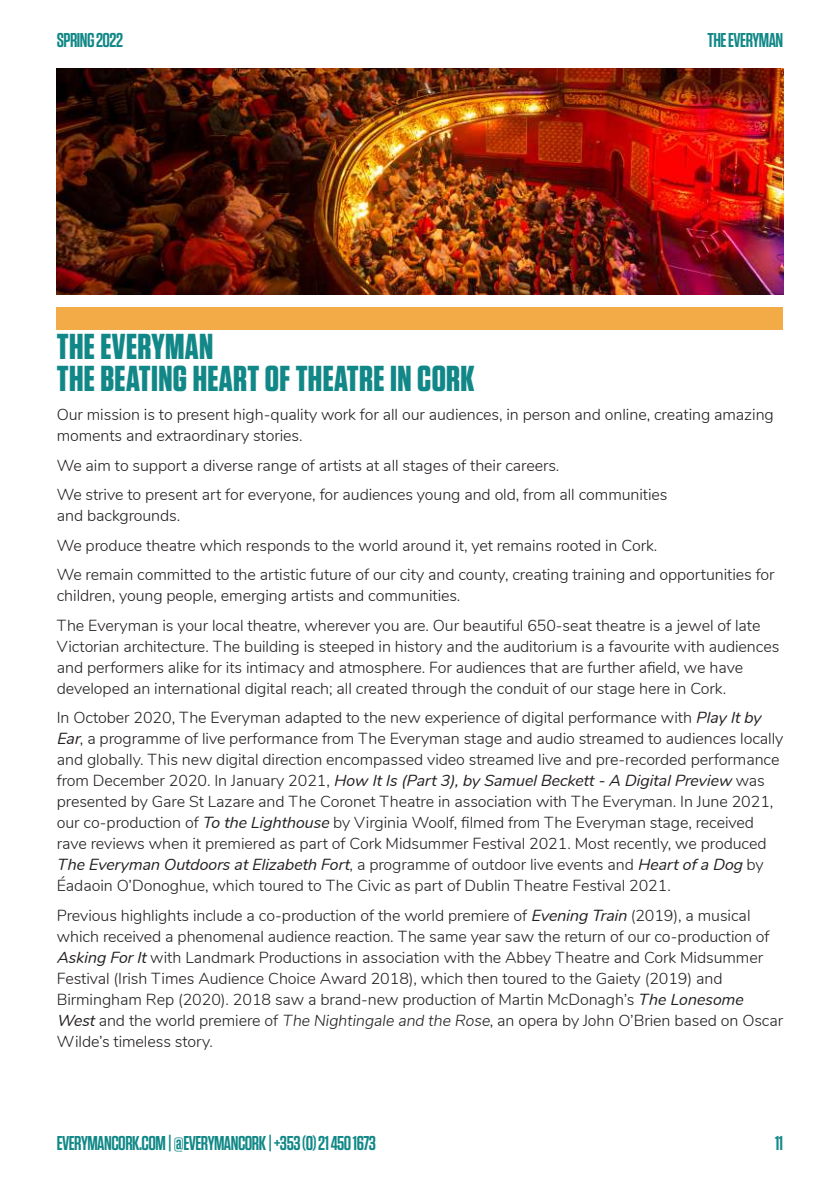
<style>
.page{position:relative;width:840px;height:1191px;background:#fff}
.page>*{position:absolute;margin:0;border:0;box-sizing:border-box;transform-origin:0 0}
.t1{font:700 36px/32px "Tungsten";letter-spacing:.01em;color:#118887}
.t2{font:600 20px "Tungsten";letter-spacing:-.025em;color:#118887}
.t3{font:300 16px/21px "Nunito";letter-spacing:-.005em;color:#231f20}
.s1{font-weight:400;font-style:italic}
</style>
<div class="page">
<img style="left:57px;top:68px;width:725px;height:227px">
<div style="left:57px;top:307px;width:725px;height:23px;background:#f2ab46"></div>
<p class="t2" style="left:57px;top:30px;width:68px">SPRING 2022</p>
<p class="t2" style="left:707px;top:30px;width:77px">THE EVERYMAN</p>
<h1 class="t1" style="left:57px;top:331px;width:419px">THE EVERYMAN<br>THE BEATING HEART OF THEATRE IN CORK</h1>
<p class="t3" style="left:57px;top:403px;width:718px">Our mission is to present high-quality work for all our audiences, in person and online, creating amazing moments and extraordinary stories.</p>
<p class="t3" style="left:57px;top:449px;width:612px;line-height:29.6px">We aim to support a diverse range of artists at all stages of their careers.<br>We strive to present art for everyone, for audiences young and old, from all communities</p>
<p class="t3" style="left:57px;top:500px;width:719px;line-height:29.6px">and backgrounds.<br>We produce theatre which responds to the world around it, yet remains rooted in Cork.<br>We remain committed to the artistic future of our city and county, creating training and opportunities for</p>
<p class="t3" style="left:57px;top:580px;width:704px;line-height:29.6px">children, young people, emerging artists and communities.<br>The Everyman is your local theatre, wherever you are. Our beautiful 650-seat theatre is a jewel of late</p>
<p class="t3" style="left:57px;top:635px;width:723px">Victorian architecture. The building is steeped in history and the auditorium is a favourite with audiences and performers alike for its intimacy and atmosphere. For audiences that are further afield, we have developed an international digital reach; all created through the conduit of our stage here in Cork.</p>
<p class="t3" style="left:57px;top:706px;width:727px">In October 2020, The Everyman adapted to the new experience of digital performance with <span class="s1">Play Itby Ear</span>, a programme of live performance from The Everyman stage and audio streamed to audiences locally and globally. This new digital direction encompassed video streamed live and pre-recorded performance fro m D e c e m b e r 2 0 2 0 . I n J a n u a ry 2 0 2 1 , <span class="s1">How ItIs (Part3),by SamuelBeckett- A DigitalPreview</span> w a s presented by Gare St Lazare and The Coronet Theatre in association with The Everyman. In June 2021, our co-production of <span class="s1">To the Lighthouse</span> by Virginia Woolf, filmed from The Everyman stage, received rave reviews when it premiered as part of Cork Midsummer Festival 2021. Most recently, we produced <span class="s1">The Everyman Outdoors atElizabeth Fort</span>, a p ro g ra m m e of o u td o o r l i v e ev e n ts a n d <span class="s1">Heartof a Dog</span> by Éadaoin O’Donoghue, which toured to The Civic as part of Dublin Theatre Festival 2021.</p>
<p class="t3" style="left:57px;top:904px;width:727px">Previous highlights include a co-production of the world premiere of <span class="s1">Evening Train</span> (2019), a musical which received a phenomenal audience reaction. The same year saw the return of our co-production of <span class="s1">Asking ForIt</span>with Landmark Productions in association with the Abbey Theatre and Cork Midsummer Festival (Irish Times Audience Choice Award 2018), which then toured to the Gaiety (2019) and Birmingham Rep (2020). 2018 saw a brand-new production of Martin McDonagh’s <span class="s1">The Lonesome West</span>and the world premiere of The Nightingale and the Rose, an opera by John O’Brien based on Oscar Wilde’s timeless story.</p>
<p class="t2" style="left:57px;top:1132px;width:320px">EVERYMANCORK.COM | @EVERYMANCORK | +353 (0) 21 450 1673</p>
<p class="t2" style="left:774px;top:1132px;width:10px">11</p>
</div>
